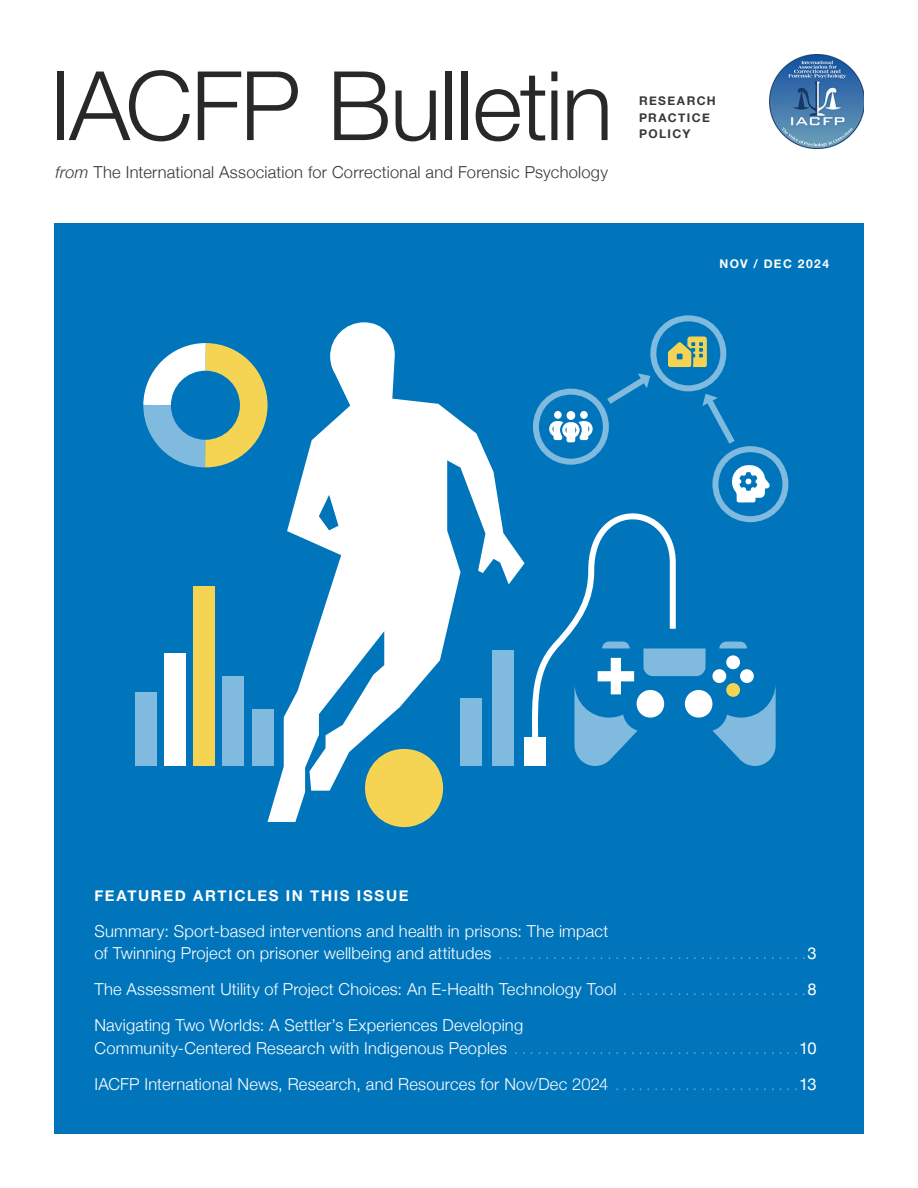
<style>
.page{position:relative;width:918px;height:1188px;background:#fff}
.page>*{position:absolute;margin:0;border:0;box-sizing:border-box;transform-origin:0 0}
.t1{font:300 96px "Helvetica Neue";letter-spacing:-.015em;color:#292829}
.t2{font:300 16.5px/22.5px "Helvetica Neue";letter-spacing:.015em;color:#fff}
.Body_Copy{font:300 16.5px "Helvetica Neue";letter-spacing:.015em;color:#383839}
.t3{font:700 15px "Helvetica Neue";letter-spacing:.11em;color:#fff}
.Body_Copy-2{font:700 12px "Helvetica Neue";letter-spacing:.115em;color:#383839}
.Body_Copy-3{font:700 12px "Helvetica Neue";letter-spacing:.12em;color:#fff}
.s1{font-style:italic}
.s2{font-size:13.5px;color:#80badd}
.s3{font-weight:400}
</style>
<div class="page">
<div style="left:54px;top:223px;width:810px;height:911px;background:#0075bb"></div>
<img style="left:770px;top:54px;width:94px;height:94px">
<div style="left:685px;top:690px;width:27px;height:28px;background:#fff;border-radius:50%"></div>
<div style="left:712px;top:669px;width:14px;height:14px;background:#fff;border-radius:50%"></div>
<div style="left:726px;top:655px;width:14px;height:14px;background:#fff;border-radius:50%"></div>
<div style="left:740px;top:669px;width:14px;height:14px;background:#fff;border-radius:50%"></div>
<svg style="left:719px;top:642px;width:28px;height:6px"></svg>
<svg style="left:712px;top:683px;width:64px;height:83px"></svg>
<div style="left:193px;top:586px;width:22px;height:180px;background:#f4d452"></div>
<div style="left:164px;top:654px;width:22px;height:112px;background:#fff"></div>
<div style="left:135px;top:693px;width:22px;height:73px;background:#80bade"></div>
<div style="left:525px;top:738px;width:21px;height:28px;background:#fff"></div>
<div style="left:222px;top:676px;width:22px;height:90px;background:#80bade"></div>
<div style="left:252px;top:710px;width:22px;height:56px;background:#80bade"></div>
<svg style="left:143px;top:343px;width:125px;height:125px"></svg>
<div style="left:365px;top:749px;width:78px;height:78px;background:#f4d452;border-radius:50%"></div>
<svg style="left:653px;top:318px;width:70px;height:70px"></svg>
<div style="left:650px;top:315px;width:76px;height:76px;border:6px solid #80bade;border-radius:50%"></div>
<svg style="left:268px;top:322px;width:257px;height:500px"></svg>
<svg style="left:529px;top:513px;width:177px;height:253px"></svg>
<svg style="left:536px;top:392px;width:70px;height:70px"></svg>
<div style="left:533px;top:389px;width:76px;height:76px;border:6px solid #80bade;border-radius:50%"></div>
<svg style="left:715px;top:449px;width:70px;height:70px"></svg>
<div style="left:712px;top:446px;width:76px;height:76px;border:6px solid #80bade;border-radius:50%"></div>
<svg style="left:668px;top:337px;width:39px;height:30px"></svg>
<svg style="left:549px;top:411px;width:44px;height:31px"></svg>
<svg style="left:732px;top:465px;width:38px;height:37px"></svg>
<svg style="left:601px;top:373px;width:50px;height:37px"></svg>
<svg style="left:702px;top:393px;width:38px;height:57px"></svg>
<p class="t1" style="left:50px;top:28px;width:565px">IACFP Bulletin</p>
<p class="Body_Copy" style="left:56px;top:159px;width:554px"><span class="s1">from</span> The International Association for Correctional and Forensic Psychology</p>
<p class="Body_Copy-2" style="left:639px;top:91px;width:78px">RESEARCH</p>
<p class="Body_Copy-2" style="left:639px;top:108px;width:72px">PRACTICE</p>
<p class="Body_Copy-2" style="left:639px;top:124px;width:53px">POLICY</p>
<p class="Body_Copy-3" style="left:719px;top:255px;width:111px">NOV / DEC 2024</p>
<h3 class="t3" style="left:94px;top:884px;width:316px">FEATURED ARTICLES IN THIS ISSUE</h3>
<p class="t2" style="left:94px;top:919px;width:724px">Summary: Sport-based interventions and health in prisons: The impact<br>of Twinning Project on prisoner wellbeing and attitudes <span class="s2">. . . . . . . . . . . . . . . . . . . . . . . . . . . . . . . . . . . . . . .</span> <span class="s3">3</span></p>
<p class="t2" style="left:94px;top:977px;width:724px">The Assessment Utility of Project Choices: An E-Health Technology Tool <span class="s2">. . . . . . . . . . . . . . . . . . . . . . .</span> <span class="s3">8</span></p>
<p class="t2" style="left:94px;top:1013px;width:724px">Navigating Two Worlds: A Settler’s Experiences Developing<br>Community-Centered Research with Indigenous Peoples <span class="s2">. . . . . . . . . . . . . . . . . . . . . . . . . . . . . . . . . . . .</span> <span class="s3">10</span></p>
<p class="t2" style="left:94px;top:1072px;width:724px">IACFP International News, Research, and Resources for Nov/Dec 2024 <span class="s2">. . . . . . . . . . . . . . . . . . . . . . .</span> <span class="s3">13</span></p>
</div>
